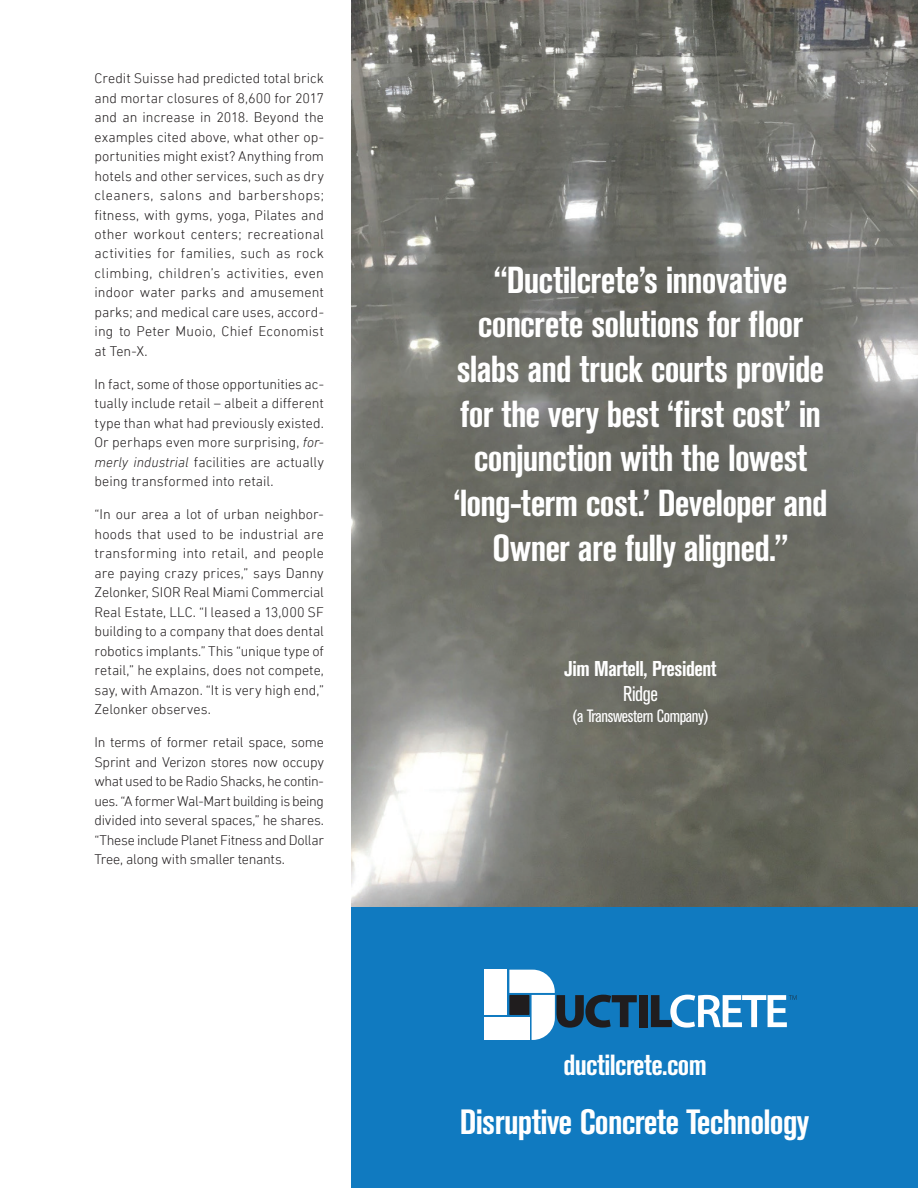
<style>
.page{position:relative;width:918px;height:1188px;background:#fff}
.page>*{position:absolute;margin:0;border:0;box-sizing:border-box;transform-origin:0 0}
.t1{font:700 condensed 37.2px/44.7px "Akzidenz Grotesk BE";letter-spacing:-.02em;color:#fff;text-align:center}
.t2{font:700 condensed 34.8px "Akzidenz Grotesk BE";letter-spacing:-.02em;color:#fff}
.t3{font:700 condensed 28.8px "Akzidenz Grotesk BE";letter-spacing:-.02em;color:#fff}
.t4{font:700 condensed 21.3px "Akzidenz Grotesk BE";letter-spacing:-.02em;color:#fff}
.t5{font:condensed 21.3px "Akzidenz Grotesk BE";letter-spacing:-.02em;color:#fff}
.t6{font:condensed 17.7px "Akzidenz Grotesk BE";letter-spacing:-.02em;color:#fff}
.t7{font:300 14.25px/19.5px "DIN Next LT Pro";letter-spacing:.005em;color:#231f20;text-align:justify}
.s1{font-style:italic}
</style>
<div class="page">
<div style="left:351px;top:906px;width:567px;height:282px;background:#107ac0"></div>
<img style="left:351px;top:0;width:567px;height:906px">
<div style="left:484px;top:1017px;width:45px;height:23px;background:#fff"></div>
<div style="left:484px;top:970px;width:23px;height:45px;background:#fff"></div>
<svg style="left:509px;top:970px;width:128px;height:70px"></svg>
<div style="left:639px;top:995px;width:8px;height:32px;background:#201d1e"></div>
<svg style="left:651px;top:995px;width:146px;height:33px"></svg>
<p class="t7" style="left:94px;top:68px;width:231px">Credit Suisse had predicted total brick and mortar closures of 8,600 for 2017 and an increase in 2018. Beyond the examples cited above, what other op&shy;portunities might exist? Anything from hotels and other services, such as dry cleaners, salons and barbershops; fitness, with gyms, yoga, Pilates and other workout centers; recreational activities for families, such as rock climbing, children’s activities, even indoor water parks and amusement parks; and medical care uses, accord&shy;ing to Peter Muoio, Chief Economist at Ten-X.</p>
<p class="t7" style="left:94px;top:374px;width:231px">In fact, some of those opportunities ac&shy;tually include retail – albeit a different type than what had previously existed.<br>Or perhaps even more surprising, <span class="s1">for&shy;merly industrial</span> facilities are actually being transformed into retail.</p>
<p class="t7" style="left:94px;top:505px;width:231px">“In our area a lot of urban neighbor&shy;hoods that used to be industrial are transforming into retail, and people are paying crazy prices,” says Danny Zelonker, SIOR Real Miami Commercial Real Estate, LLC. “I leased a 13,000 SF building to a company that does dental robotics implants.” This “unique type of retail,” he explains, does not compete, say, with Amazon. “It is very high end,” Zelonker observes.</p>
<p class="t7" style="left:94px;top:733px;width:231px">In terms of former retail space, some Sprint and Verizon stores now occupy what used to be Radio Shacks, he contin&shy;ues. “A former Wal-Mart building is being divided into several spaces,” he shares. “These include Planet Fitness and Dollar Tree, along with smaller tenants.</p>
<h1 class="t1" style="left:454px;top:258px;width:376px">“Ductilcrete’s innovative concrete solutions for floor slabs and truck courts provide for the very best ‘first cost’ in conjunction with the lowest ‘long-term cost.’ Developer and<br>Owner are fully aligned.”</h1>
<h3 class="t4" style="left:564px;top:656px;width:154px">Jim Martell, President</h3>
<h3 class="t5" style="left:623px;top:682px;width:36px">Ridge</h3>
<p class="t6" style="left:572px;top:706px;width:138px">(a Transwestern Company)</p>
<h3 class="t3" style="left:563px;top:1048px;width:145px">ductilcrete.com</h3>
<h2 class="t2" style="left:460px;top:1102px;width:351px">Disruptive Concrete Technology</h2>
</div>
